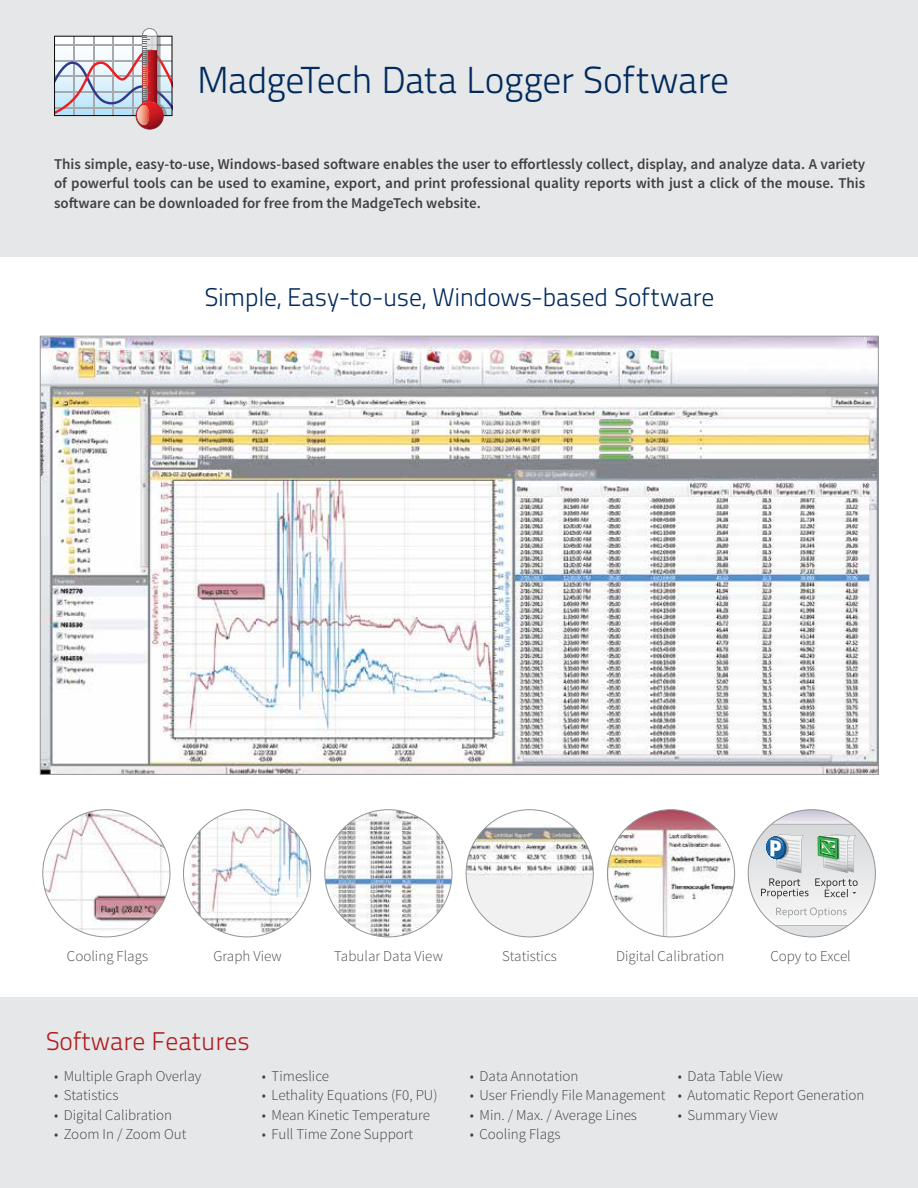
<style>
.page{position:relative;width:918px;height:1188px;background:#fff}
.page>*{position:absolute;margin:0;border:0;box-sizing:border-box;transform-origin:0 0}
.t1{font:300 37.5px "Titillium Text 22 L";letter-spacing:-.01em;color:#002b5c}
.t2{font:300 25.5px "Titillium Text 22 L";letter-spacing:-.005em;color:#002b5c}
.t3{font:300 25.5px "Titillium Text 22 L";color:#b11c20}
.t4{font:300 15px "Source Sans Pro";color:#414042}
.t5{font:600 15px/19.5px "Source Sans Pro";color:#414042;text-align:justify}
.t6{font:300 15px "Source Sans Pro";color:#4d4d4f}
</style>
<div class="page">
<div style="left:0;top:0;width:918px;height:256px;background:#e6e7e8"></div>
<img style="left:42px;top:338px;width:835px;height:435px">
<img style="left:43px;top:810px;width:127px;height:127px;border-radius:64px">
<img style="left:325px;top:810px;width:127px;height:127px;border-radius:64px">
<img style="left:183px;top:810px;width:128px;height:127px;border-radius:64px">
<img style="left:607px;top:810px;width:128px;height:127px;border-radius:64px">
<img style="left:466px;top:810px;width:127px;height:127px;border-radius:64px">
<div style="left:0;top:998px;width:918px;height:190px;background:#e6e7e8"></div>
<svg style="left:54px;top:28px;width:118px;height:102px"></svg>
<svg style="left:748px;top:810px;width:127px;height:127px"></svg>
<hr style="left:748px;top:824px;width:127px;height:1px;background:#b8babc">
<hr style="left:748px;top:925px;width:127px;height:1px;background:#b8babc">
<svg style="left:777px;top:927px;width:70px;height:10px"></svg>
<svg style="left:772px;top:810px;width:79px;height:13px"></svg>
<svg style="left:815px;top:834px;width:43px;height:63px;background:#bdcdc2"></svg>
<svg style="left:776px;top:908px;width:71px;height:10px"></svg>
<svg style="left:761px;top:834px;width:48px;height:65px;background:#bec8d0"></svg>
<h1 class="t1" style="left:197px;top:53px;width:534px">MadgeTech Data Logger Software</h1>
<p class="t5" style="left:54px;top:155px;width:813px">This simple, easy-to-use, Windows-based software enables the user to effortlessly collect, display, and analyze data. A variety of powerful tools can be used to examine, export, and print professional quality reports with just a click of the mouse. This software can be downloaded for free from the MadgeTech website.</p>
<h2 class="t2" style="left:205px;top:279px;width:511px">Simple, Easy-to-use, Windows-based Software</h2>
<p class="t6" style="left:67px;top:947px;width:83px">Cooling Flags</p>
<p class="t6" style="left:214px;top:947px;width:70px">Graph View</p>
<p class="t6" style="left:334px;top:947px;width:110px">Tabular Data View</p>
<p class="t6" style="left:502px;top:947px;width:56px">Statistics</p>
<p class="t6" style="left:616px;top:947px;width:110px">Digital Calibration</p>
<p class="t6" style="left:770px;top:947px;width:82px">Copy to Excel</p>
<h2 class="t3" style="left:46px;top:1022px;width:205px">Software Features</h2>
<p class="t4" style="left:54px;top:1067px;width:149px">• Multiple Graph Overlay</p>
<p class="t4" style="left:54px;top:1086px;width:66px">• Statistics</p>
<p class="t4" style="left:54px;top:1106px;width:120px">• Digital Calibration</p>
<p class="t4" style="left:54px;top:1125px;width:134px">• Zoom In / Zoom Out</p>
<p class="t4" style="left:262px;top:1067px;width:69px">• Timeslice</p>
<p class="t4" style="left:262px;top:1086px;width:177px">• Lethality Equations (F0, PU)</p>
<p class="t4" style="left:262px;top:1106px;width:170px">• Mean Kinetic Temperature</p>
<p class="t4" style="left:262px;top:1125px;width:153px">• Full Time Zone Support</p>
<p class="t4" style="left:470px;top:1067px;width:110px">• Data Annotation</p>
<p class="t4" style="left:470px;top:1086px;width:197px">• User Friendly File Management</p>
<p class="t4" style="left:470px;top:1106px;width:169px">• Min. / Max. / Average Lines</p>
<p class="t4" style="left:470px;top:1125px;width:92px">• Cooling Flags</p>
<p class="t4" style="left:678px;top:1067px;width:107px">• Data Table View</p>
<p class="t4" style="left:678px;top:1086px;width:188px">• Automatic Report Generation</p>
<p class="t4" style="left:678px;top:1106px;width:102px">• Summary View</p>
</div>
